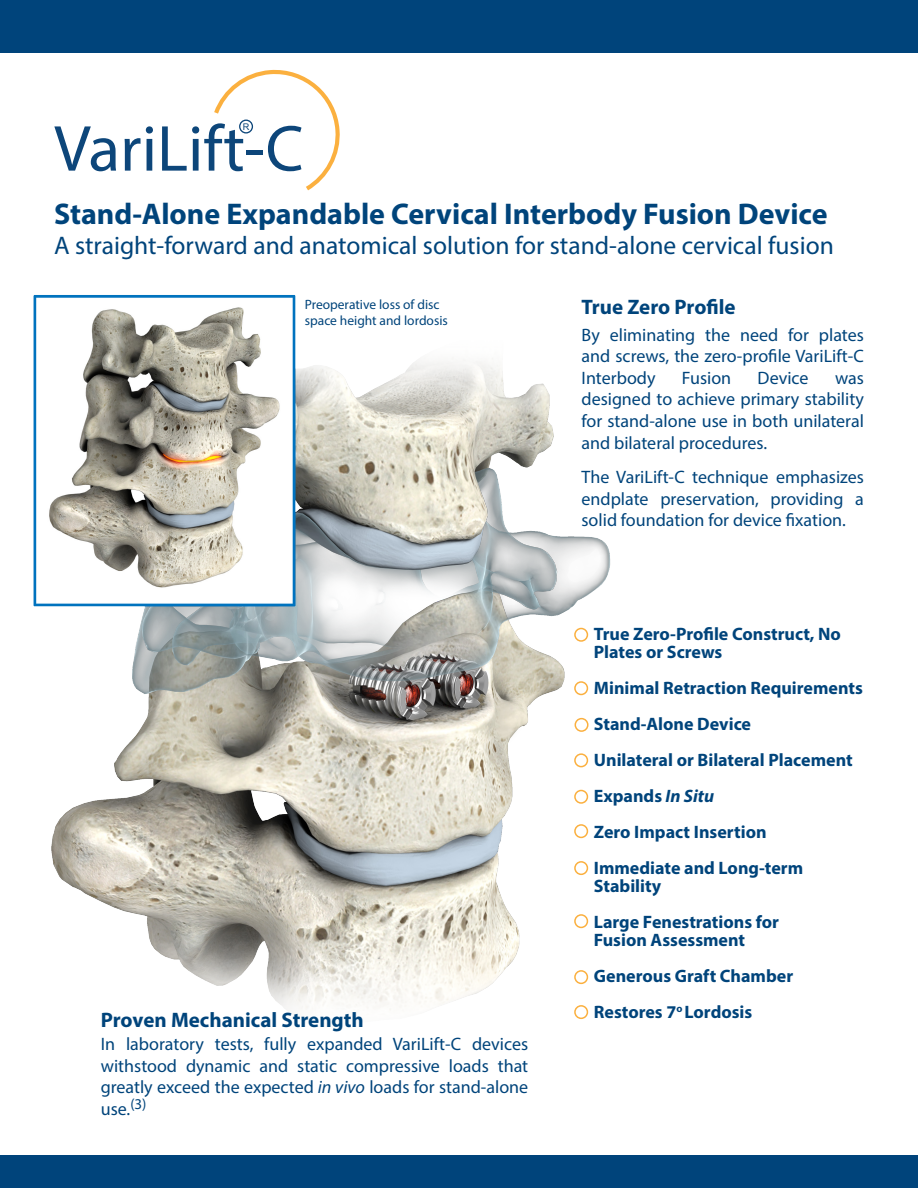
<style>
.page{position:relative;width:918px;height:1188px;background:#fff}
.page>*{position:absolute;margin:0;border:0;box-sizing:border-box;transform-origin:0 0}
.t1{font:65.55px "Myriad Pro";color:#0d467a}
.t2{font:700 30px "Myriad Pro";color:#00447b}
.t3{font:25.5px "Myriad Pro";color:#00447b}
.t4{font:700 21px "Myriad Pro";color:#00447b}
.t5{font:18px/21.6px "Myriad Pro";color:#00447b;text-align:justify}
.t6{font:700 18px/18px "Myriad Pro";color:#00447b}
.t7{font:13.5px "Myriad Pro";color:#00447b}
.t8{font:9.15px "Arial";color:#0d467a}
.s1{font-style:italic}
</style>
<div class="page">
<div style="left:0;top:1156px;width:918px;height:32px;background:#00447b"></div>
<div style="left:0;top:0;width:918px;height:52px;background:#00447b"></div>
<img style="left:33px;top:295px;width:578px;height:725px">
<svg style="left:214px;top:69px;width:126px;height:121px"></svg>
<div style="left:239px;top:120px;width:14px;height:14px;border:1px solid #0d467a;border-radius:50%"></div>
<div style="left:574px;top:628px;width:14px;height:14px;border:2px solid #fbb03f;border-radius:50%"></div>
<div style="left:574px;top:681px;width:14px;height:14px;border:2px solid #fbb03f;border-radius:50%"></div>
<div style="left:575px;top:718px;width:14px;height:14px;border:2px solid #fbb03f;border-radius:50%"></div>
<div style="left:574px;top:753px;width:14px;height:14px;border:2px solid #fbb03f;border-radius:50%"></div>
<div style="left:574px;top:790px;width:14px;height:14px;border:2px solid #fbb03f;border-radius:50%"></div>
<div style="left:574px;top:824px;width:14px;height:14px;border:2px solid #fbb03f;border-radius:50%"></div>
<div style="left:574px;top:861px;width:14px;height:14px;border:2px solid #fbb03f;border-radius:50%"></div>
<div style="left:574px;top:914px;width:14px;height:14px;border:2px solid #fbb03f;border-radius:50%"></div>
<div style="left:574px;top:970px;width:14px;height:14px;border:2px solid #fbb03f;border-radius:50%"></div>
<div style="left:574px;top:1005px;width:14px;height:14px;border:2px solid #fbb03f;border-radius:50%"></div>
<p class="t8" style="left:243px;top:121px;width:8px">R</p>
<p class="t1" style="left:54px;top:108px;width:251px">VariLift-C</p>
<p class="t2" style="left:54px;top:194px;width:775px">Stand-Alone Expandable Cervical Interbody Fusion Device</p>
<p class="t3" style="left:54px;top:230px;width:781px">A straight-forward and anatomical solution for stand-alone cervical fusion</p>
<p class="t4" style="left:582px;top:293px;width:156px">True Zero Profile</p>
<p class="t7" style="left:305px;top:296px;width:136px">Preoperative loss of disc</p>
<p class="t7" style="left:305px;top:312px;width:145px">space height and lordosis</p>
<p class="t5" style="left:582px;top:323px;width:284px">By eliminating the need for plates and screws, the zero-profile VariLift-C Interbody</p>
<p class="t5" style="left:682px;top:367px;width:51px">Fusion</p>
<p class="t5" style="left:758px;top:367px;width:52px">Device</p>
<p class="t5" style="left:582px;top:367px;width:284px;text-indent:253px">was designed to achieve primary stability for stand-alone use in both unilateral and bilateral procedures.</p>
<p class="t4" style="left:101px;top:1006px;width:265px">Proven Mechanical Strength</p>
<p class="t5" style="left:101px;top:1033px;width:429px">In laboratory tests, fully expanded VariLift-C devices withstood dynamic and static compressive loads that greatly exceed the expected <span class="s1">in vivo</span> loads for stand-alone use.<sup>(3)</sup></p>
<p class="t5" style="left:582px;top:466px;width:284px">The VariLift-C technique emphasizes endplate preservation, providing a solid foundation for device fixation.</p>
<p class="t6" style="left:594px;top:624px;width:249px">True Zero-Profile Construct, No<br>Plates or Screws</p>
<p class="t6" style="left:594px;top:678px;width:271px">Minimal Retraction Requirements</p>
<p class="t6" style="left:594px;top:714px;width:159px">Stand-Alone Device</p>
<p class="t6" style="left:594px;top:750px;width:260px">Unilateral or Bilateral Placement</p>
<p class="t6" style="left:594px;top:786px;width:122px">Expands <span class="s1">In Situ</span></p>
<p class="t6" style="left:594px;top:822px;width:174px">Zero Impact Insertion</p>
<p class="t6" style="left:594px;top:858px;width:211px">Immediate and Long-term</p>
<p class="t6" style="left:594px;top:876px;width:69px">Stability</p>
<p class="t6" style="left:594px;top:912px;width:187px">Large Fenestrations for</p>
<p class="t6" style="left:594px;top:930px;width:153px">Fusion Assessment</p>
<p class="t6" style="left:594px;top:966px;width:201px">Generous Graft Chamber</p>
<p class="t6" style="left:594px;top:1002px;width:160px">Restores 7<sup>o</sup> Lordosis</p>
</div>
